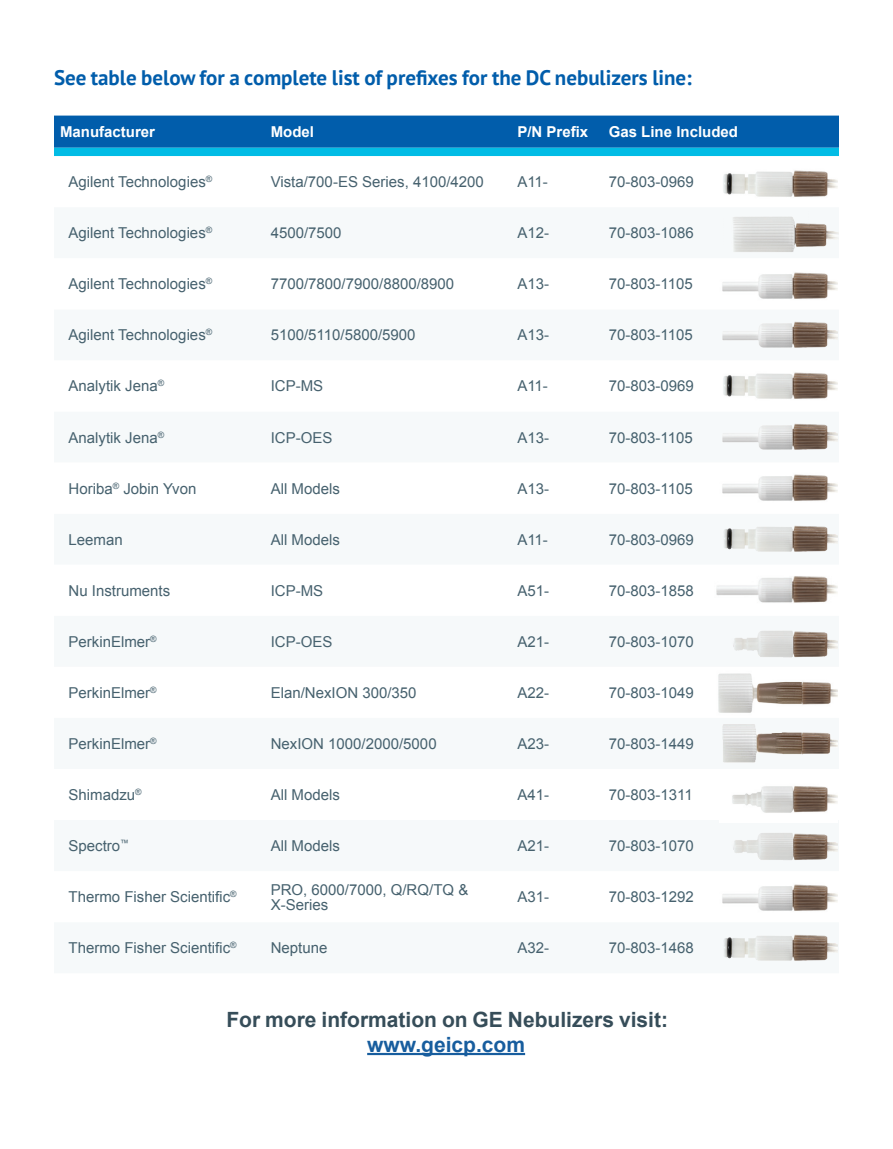
<style>
.page{position:relative;width:893px;height:1149px;background:#fff}
.page>*{position:absolute;margin:0;border:0;box-sizing:border-box;transform-origin:0 0}
.t1{font:700 21px "PT Sans";color:#015dab}
.t2{font:700 21px "Arial";color:#364d59}
.t3{font:700 21px "Arial";color:#175d9e}
.t4{font:15px/15px "Arial";color:#46616e}
.t5{font:700 15px "Arial";color:#fff}
</style>
<div class="page">
<svg style="left:54px;top:115px;width:785px;height:42px;background:#0b76b9"></svg>
<img style="left:723px;top:170px;width:115px;height:27px">
<img style="left:722px;top:272px;width:116px;height:27px">
<img style="left:722px;top:423px;width:116px;height:27px">
<img style="left:722px;top:321px;width:116px;height:27px">
<img style="left:722px;top:474px;width:116px;height:27px">
<img style="left:716px;top:576px;width:122px;height:27px">
<img style="left:722px;top:884px;width:116px;height:27px">
<img style="left:732px;top:832px;width:106px;height:29px">
<img style="left:732px;top:786px;width:106px;height:27px">
<img style="left:732px;top:630px;width:106px;height:28px">
<img style="left:718px;top:673px;width:120px;height:40px">
<img style="left:722px;top:724px;width:116px;height:39px">
<img style="left:723px;top:372px;width:115px;height:27px">
<img style="left:722px;top:525px;width:116px;height:27px">
<img style="left:722px;top:934px;width:116px;height:27px">
<img style="left:732px;top:216px;width:107px;height:37px">
<hr style="left:367px;top:1052px;width:158px;height:2px;background:#175d9e">
<h1 class="t1" style="left:54px;top:63px;width:639px">See table below for a complete list of prefixes for the DC nebulizers line:</h1>
<p class="t5" style="left:60px;top:122px;width:97px">Manufacturer</p>
<p class="t5" style="left:271px;top:122px;width:45px">Model</p>
<p class="t5" style="left:517px;top:122px;width:72px">P/N Prefix</p>
<p class="t5" style="left:609px;top:122px;width:131px">Gas Line Included</p>
<p class="t4" style="left:69px;top:174px;width:145px">Agilent Technologies<sup>®</sup></p>
<p class="t4" style="left:271px;top:174px;width:215px">Vista/700-ES Series, 4100/4200</p>
<p class="t4" style="left:517px;top:174px;width:32px">A11-</p>
<p class="t4" style="left:609px;top:174px;width:87px">70-803-0969</p>
<p class="t4" style="left:69px;top:225px;width:145px">Agilent Technologies<sup>®</sup></p>
<p class="t4" style="left:271px;top:225px;width:72px">4500/7500</p>
<p class="t4" style="left:517px;top:225px;width:33px">A12-</p>
<p class="t4" style="left:609px;top:225px;width:87px">70-803-1086</p>
<p class="t4" style="left:69px;top:276px;width:145px">Agilent Technologies<sup>®</sup></p>
<p class="t4" style="left:271px;top:276px;width:185px">7700/7800/7900/8800/8900</p>
<p class="t4" style="left:517px;top:276px;width:33px">A13-</p>
<p class="t4" style="left:609px;top:276px;width:85px">70-803-1105</p>
<p class="t4" style="left:69px;top:328px;width:145px">Agilent Technologies<sup>®</sup></p>
<p class="t4" style="left:271px;top:328px;width:146px">5100/5110/5800/5900</p>
<p class="t4" style="left:517px;top:328px;width:33px">A13-</p>
<p class="t4" style="left:609px;top:328px;width:85px">70-803-1105</p>
<p class="t4" style="left:69px;top:379px;width:97px">Analytik Jena<sup>®</sup></p>
<p class="t4" style="left:271px;top:379px;width:54px">ICP-MS</p>
<p class="t4" style="left:517px;top:379px;width:32px">A11-</p>
<p class="t4" style="left:609px;top:379px;width:87px">70-803-0969</p>
<p class="t4" style="left:69px;top:430px;width:97px">Analytik Jena<sup>®</sup></p>
<p class="t4" style="left:271px;top:430px;width:63px">ICP-OES</p>
<p class="t4" style="left:517px;top:430px;width:33px">A13-</p>
<p class="t4" style="left:609px;top:430px;width:85px">70-803-1105</p>
<p class="t4" style="left:69px;top:481px;width:129px">Horiba<sup>®</sup> Jobin Yvon</p>
<p class="t4" style="left:271px;top:481px;width:71px">All Models</p>
<p class="t4" style="left:517px;top:481px;width:33px">A13-</p>
<p class="t4" style="left:609px;top:481px;width:85px">70-803-1105</p>
<p class="t4" style="left:69px;top:532px;width:56px">Leeman</p>
<p class="t4" style="left:271px;top:532px;width:71px">All Models</p>
<p class="t4" style="left:517px;top:532px;width:32px">A11-</p>
<p class="t4" style="left:609px;top:532px;width:87px">70-803-0969</p>
<p class="t4" style="left:69px;top:583px;width:103px">Nu Instruments</p>
<p class="t4" style="left:271px;top:583px;width:54px">ICP-MS</p>
<p class="t4" style="left:517px;top:583px;width:33px">A51-</p>
<p class="t4" style="left:609px;top:583px;width:87px">70-803-1858</p>
<p class="t4" style="left:69px;top:634px;width:90px">PerkinElmer<sup>®</sup></p>
<p class="t4" style="left:271px;top:634px;width:63px">ICP-OES</p>
<p class="t4" style="left:517px;top:634px;width:33px">A21-</p>
<p class="t4" style="left:609px;top:634px;width:87px">70-803-1070</p>
<p class="t4" style="left:69px;top:685px;width:90px">PerkinElmer<sup>®</sup></p>
<p class="t4" style="left:271px;top:685px;width:147px">Elan/NexION 300/350</p>
<p class="t4" style="left:517px;top:685px;width:33px">A22-</p>
<p class="t4" style="left:609px;top:685px;width:87px">70-803-1049</p>
<p class="t4" style="left:69px;top:736px;width:90px">PerkinElmer<sup>®</sup></p>
<p class="t4" style="left:271px;top:736px;width:167px">NexION 1000/2000/5000</p>
<p class="t4" style="left:517px;top:736px;width:33px">A23-</p>
<p class="t4" style="left:609px;top:736px;width:87px">70-803-1449</p>
<p class="t4" style="left:69px;top:787px;width:75px">Shimadzu<sup>®</sup></p>
<p class="t4" style="left:271px;top:787px;width:71px">All Models</p>
<p class="t4" style="left:517px;top:787px;width:33px">A41-</p>
<p class="t4" style="left:609px;top:787px;width:85px">70-803-1311</p>
<p class="t4" style="left:69px;top:838px;width:62px">Spectro<sup>™</sup></p>
<p class="t4" style="left:271px;top:838px;width:71px">All Models</p>
<p class="t4" style="left:517px;top:838px;width:33px">A21-</p>
<p class="t4" style="left:609px;top:838px;width:87px">70-803-1070</p>
<p class="t4" style="left:69px;top:889px;width:170px">Thermo Fisher Scientific<sup>®</sup></p>
<p class="t4" style="left:271px;top:881px;width:199px">PRO, 6000/7000, Q/RQ/TQ &amp;<br>X-Series</p>
<p class="t4" style="left:517px;top:889px;width:33px">A31-</p>
<p class="t4" style="left:609px;top:889px;width:87px">70-803-1292</p>
<p class="t4" style="left:69px;top:940px;width:170px">Thermo Fisher Scientific<sup>®</sup></p>
<p class="t4" style="left:271px;top:940px;width:58px">Neptune</p>
<p class="t4" style="left:517px;top:940px;width:33px">A32-</p>
<p class="t4" style="left:609px;top:940px;width:87px">70-803-1468</p>
<h1 class="t2" style="left:226px;top:1004px;width:443px">For more information on GE Nebulizers visit:</h1>
<h1 class="t3" style="left:367px;top:1030px;width:159px">www.geicp.com</h1>
</div>
